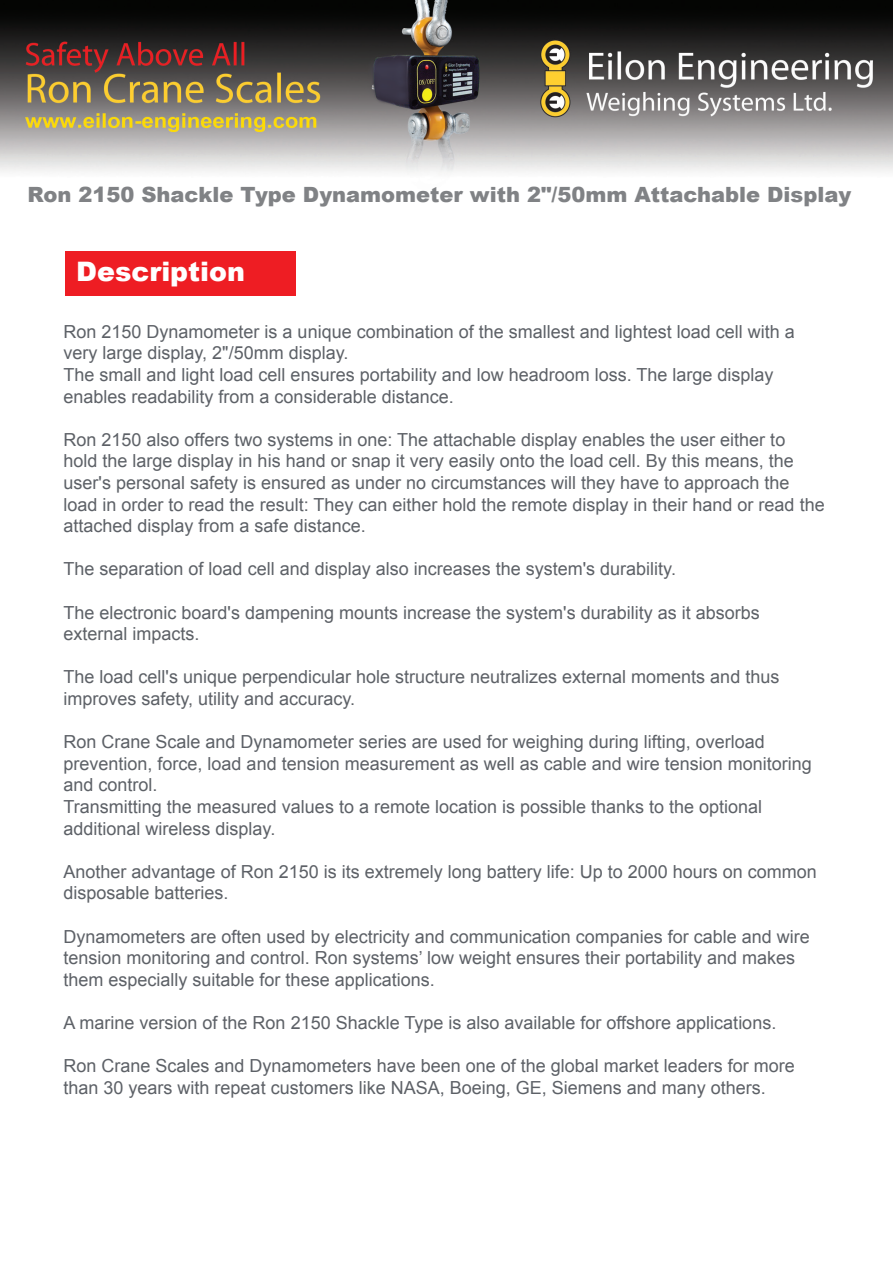
<style>
.page{position:relative;width:893px;height:1263px;background:#fff}
.page>*{position:absolute;margin:0;border:0;box-sizing:border-box;transform-origin:0 0}
.t1{font:900 26.85px "Arial";color:#fff}
.t2{font:900 21px "Arial";color:#808285}
.t3{font:18px/21.6px "Arial";color:#5d6167}
</style>
<div class="page">
<img style="left:0;top:0;width:893px;height:173px">
<div style="left:65px;top:251px;width:231px;height:45px;background:#ee1d23"></div>
<p class="t2" style="left:28px;top:179px;width:825px">Ron 2150 Shackle Type Dynamometer with 2"/50mm Attachable Display</p>
<p class="t1" style="left:76px;top:252px;width:170px">Description</p>
<p class="t3" style="left:64px;top:321px;width:733px">Ron 2150 Dynamometer is a unique combination of the smallest and lightest load cell with a very large display "2, /50mm display.</p>
<p class="t3" style="left:64px;top:364px;width:712px">The small and light load cell ensures portability and low headroom loss. The large display enables readability from a considerable distance.</p>
<p class="t3" style="left:64px;top:429px;width:763px">Ron 2150 also offers two systems in one: The attachable display enables the user either to<br>hold the large display in his hand or snap it very easily onto the load cell. By this means, the user s' personal safety is ensured as under no circumstances will they have to approach the load in order to read the result: They can either hold the remote display in their hand or read the attached display from a safe distance.</p>
<p class="t3" style="left:64px;top:558px;width:614px">The separation of load cell and display also increases the system s' durability.</p>
<p class="t3" style="left:64px;top:602px;width:698px">The electronic board s' dampening mounts increase the system s' durability as it absorbs external impacts.</p>
<p class="t3" style="left:64px;top:666px;width:717px">The load cell s' unique perpendicular hole structure neutralizes external moments and thus improves safety, utility and accuracy.</p>
<p class="t3" style="left:64px;top:731px;width:750px">Ron Crane Scale and Dynamometer series are used for weighing during lifting, overload prevention, force, load and tension measurement as well as cable and wire tension monitoring and control.</p>
<p class="t3" style="left:64px;top:796px;width:700px">Transmitting the measured values to a remote location is possible thanks to the optional additional wireless display.</p>
<p class="t3" style="left:64px;top:861px;width:755px">Another advantage of Ron 2150 is its extremely long battery life: Up to 2000 hours on common disposable batteries.</p>
<p class="t3" style="left:64px;top:926px;width:748px">Dynamometers are often used by electricity and communication companies for cable and wire tension monitoring and control. Ron systems’ low weight ensures their portability and makes them especially suitable for these applications.</p>
<p class="t3" style="left:64px;top:1012px;width:714px">A marine version of the Ron 2150 Shackle Type is also available for offshore applications.</p>
<p class="t3" style="left:64px;top:1055px;width:733px">Ron Crane Scales and Dynamometers have been one of the global market leaders for more than 30 years with repeat customers like NASA, Boeing, GE, Siemens and many others.</p>
</div>
